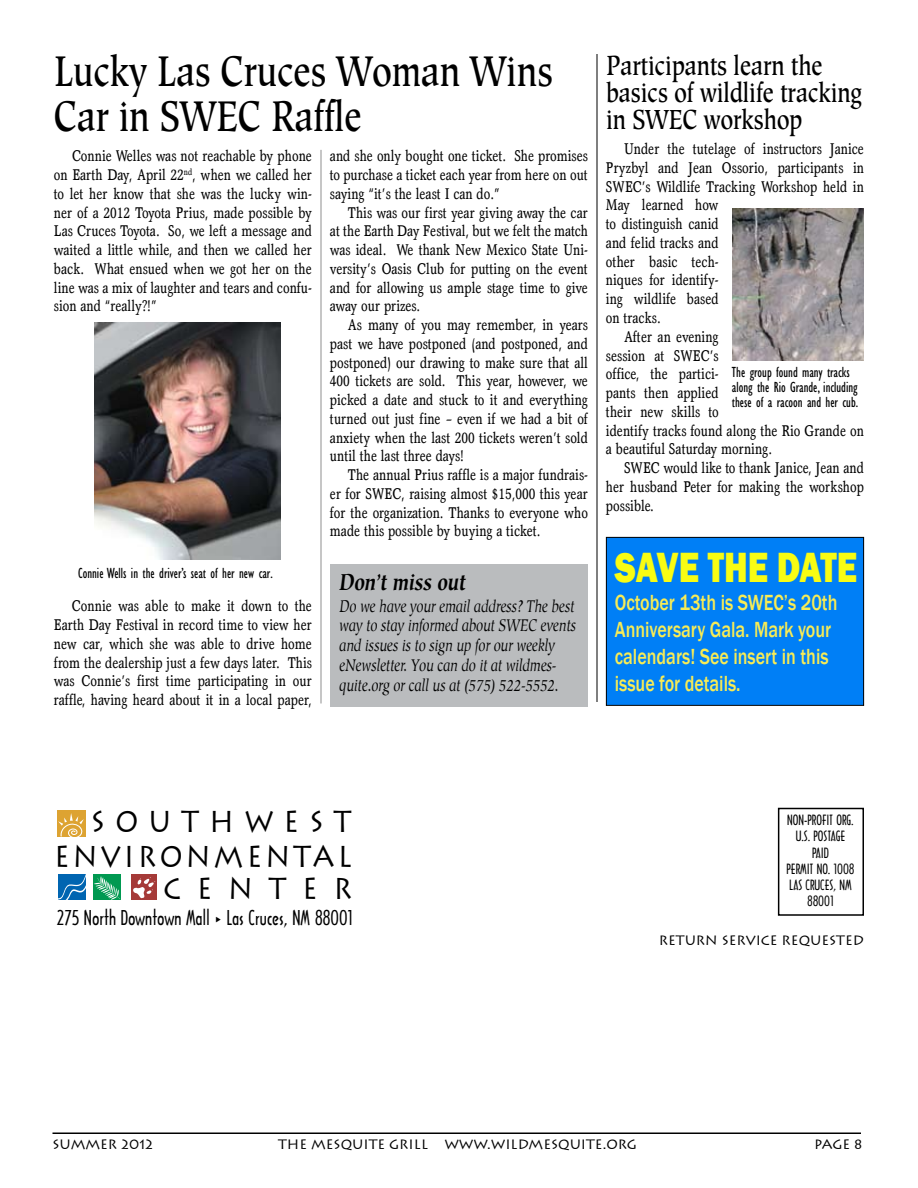
<style>
.page{position:relative;width:918px;height:1188px;background:#fff}
.page>*{position:absolute;margin:0;border:0;box-sizing:border-box;transform-origin:0 0}
.t1{font:800 43.5px "Franklin Gothic";letter-spacing:-.005em;color:#f8fc13;scale:.8 1}
.t2{font:500 42px/45px "Glossary Medium S Si";color:#000;scale:.8 1}
.t3{font:30px "Austere S Si";letter-spacing:.38em;color:#000;scale:.9 1}
.t4{font:30px "Austere S Si";letter-spacing:.12em;color:#000;scale:.9 1}
.t5{font:500 27px/27px "Glossary Medium S Si";color:#000;scale:.8 1}
.t6{font:500 22.5px/27px "Franklin Gothic";color:#f8ec55;scale:.8 1}
.t7{font:italic 700 22.5px "Glossary S Si";color:#000;scale:.8 1}
.t8{font:19.5px "Arquitectura";color:#000}
.t9{font:italic 16.5px/19.8px "Glossary S Si";color:#000;scale:.8 1}
.t10{font:15.6px/18.8px "Axiomatic Condensed S Si Condensed";color:#000;text-align:justify}
.t11{font:condensed 15px/15px "Gill S Si";color:#000;scale:.9 1}
.t12{font:13.5px "Austere S Si";color:#000}
.t13{font:13.5px/16.2px "Arquitectura";color:#000;text-align:center}
</style>
<div class="page">
<hr style="left:52px;top:1132px;width:809px;height:2px;background:#000">
<div style="left:778px;top:808px;width:86px;height:108px;border:2px solid #000"></div>
<hr style="left:597px;top:54px;width:1px;height:648px;background:#000">
<div style="left:330px;top:564px;width:258px;height:142px;background:#babcbe"></div>
<svg style="left:58px;top:874px;width:62px;height:26px;background:#3e9ca1"></svg>
<div style="left:131px;top:874px;width:25px;height:26px;background:#a53a38"></div>
<svg style="left:133px;top:877px;width:22px;height:22px"></svg>
<div style="left:57px;top:810px;width:28px;height:26px;background:#dda332"></div>
<svg style="left:58px;top:813px;width:26px;height:24px"></svg>
<img style="left:94px;top:323px;width:186px;height:237px">
<img style="left:732px;top:208px;width:132px;height:153px">
<hr style="left:321px;top:150px;width:1px;height:554px;background:#000">
<div style="left:606px;top:537px;width:258px;height:168px;background:#007ff6"></div>
<div style="left:606px;top:537px;width:258px;height:169px;border:1px solid #000"></div>
<h2 class="t2" style="left:54px;top:49px;width:625px">Lucky Las Cruces Woman Wins<br>Car in SWEC Raffle</h2>
<p class="t10" style="left:54px;top:147px;width:260px;text-indent:18px">Connie Welles was not reachable by phone on Earth Day, April 22<sup>nd</sup>, when we called her to let her know that she was the lucky win&shy;ner of a 2012 Toyota Prius, made possible by Las Cruces Toyota. So, we left a message and waited a little while, and then we called her back. What ensued when we got her on the line was a mix of laughter and tears and confu&shy;sion and “really?!”</p>
<p class="t10" style="left:330px;top:147px;width:259px">and she only bought one ticket. She promises to purchase a ticket each year from here on out saying “it’s the least I can do.”</p>
<p class="t10" style="left:330px;top:203px;width:260px;text-indent:18px">This was our first year giving away the car at the Earth Day Festival, but we felt the match was ideal. We thank New Mexico State Uni&shy;versity’s Oasis Club for putting on the event and for allowing us ample stage time to give away our prizes.</p>
<p class="t10" style="left:330px;top:315px;width:260px;text-indent:18px">As many of you may remember, in years past we have postponed (and postponed, and postponed) our drawing to make sure that all 400 tickets are sold. This year, however, we picked a date and stuck to it and everything turned out just fine – even if we had a bit of anxiety when the last 200 tickets weren’t sold until the last three days!</p>
<p class="t10" style="left:330px;top:465px;width:260px;text-indent:18px">The annual Prius raffle is a major fundrais&shy;er for SWEC, raising almost $15,000 this year for the organization. Thanks to everyone who made this possible by buying a ticket.</p>
<p class="t11" style="left:78px;top:566px;width:218px">Connie Wells in the driver’s seat of her new car.</p>
<p class="t10" style="left:54px;top:597px;width:260px;text-indent:18px">Connie was able to make it down to the Earth Day Festival in record time to view her new car, which she was able to drive home from the dealership just a few days later. This was Connie’s first time participating in our raffle, having heard about it in a local paper,</p>
<h3 class="t7" style="left:340px;top:569px;width:160px">Don’t miss out</h3>
<p class="t9" style="left:340px;top:596px;width:297px">Do we have your email address? The best way to stay informed about SWEC events and issues is to sign up for our weekly eNewsletter. You can do it at wildmes&shy;quite.org or call us at (575) 522-5552.</p>
<h3 class="t5" style="left:606px;top:52px;width:321px">Participants learn the basics of wildlife tracking in SWEC workshop</h3>
<p class="t10" style="left:624px;top:140px;width:241px">Under the tutelage of instructors Janice</p>
<p class="t10" style="left:606px;top:158px;width:260px">Pryzbyl and Jean Ossorio, participants in</p>
<p class="t10" style="left:606px;top:177px;width:259px">SWEC’s Wildlife Tracking Workshop held in</p>
<p class="t10" style="left:606px;top:196px;width:114px">May learned how</p>
<p class="t10" style="left:606px;top:215px;width:114px">to distinguish canid</p>
<p class="t10" style="left:606px;top:233px;width:114px">and felid tracks and</p>
<p class="t10" style="left:606px;top:252px;width:114px">other basic tech-</p>
<p class="t10" style="left:606px;top:271px;width:114px">niques for identify-</p>
<p class="t10" style="left:606px;top:290px;width:114px">ing wildlife based</p>
<p class="t10" style="left:606px;top:308px;width:56px">on tracks.</p>
<p class="t10" style="left:624px;top:327px;width:96px">After an evening</p>
<p class="t10" style="left:606px;top:346px;width:114px">session at SWEC’s</p>
<p class="t10" style="left:606px;top:365px;width:114px">office, the partici-</p>
<p class="t10" style="left:606px;top:383px;width:114px">pants then applied</p>
<p class="t10" style="left:606px;top:402px;width:114px">their new skills to</p>
<p class="t10" style="left:606px;top:421px;width:259px">identify tracks found along the Rio Grande on</p>
<p class="t10" style="left:606px;top:440px;width:168px">a beautiful Saturday morning.</p>
<p class="t10" style="left:624px;top:458px;width:241px">SWEC would like to thank Janice, Jean and</p>
<p class="t10" style="left:606px;top:477px;width:260px">her husband Peter for making the workshop</p>
<p class="t10" style="left:606px;top:496px;width:49px">possible.</p>
<p class="t11" style="left:732px;top:365px;width:142px">The group found many tracks along the Rio Grande, including these of a racoon and her cub.</p>
<h1 class="t1" style="left:615px;top:539px;width:304px">SAVE THE DATE</h1>
<h3 class="t6" style="left:615px;top:590px;width:280px">October 13th is SWEC’s 20th<br>Anniversary Gala. Mark your calendars! See insert in this issue for details.</h3>
<h3 class="t3" style="left:91px;top:804px;width:291px">SOUTHWEST</h3>
<h3 class="t4" style="left:54px;top:839px;width:333px">ENVIRONMENTAL</h3>
<h3 class="t3" style="left:163px;top:871px;width:211px">CENTER</h3>
<p class="t8" style="left:57px;top:905px;width:298px">275 NORTH DOWNTOWN MALL • LAS CRUCES, NM 88001</p>
<p class="t13" style="left:786px;top:812px;width:70px">NON-PROFIT ORG.<br>U.S. POSTAGE<br>PAID<br>PERMIT NO. 1008<br>LAS CRUCES, NM</p>
<p class="t13" style="left:807px;top:893px;width:28px">88001</p>
<p class="t12" style="left:659px;top:933px;width:207px">RETURN SERVICE REQUESTED</p>
<p class="t12" style="left:52px;top:1136px;width:102px">SUMMER 2012</p>
<p class="t12" style="left:278px;top:1136px;width:360px">THE MESQUITE GRILL WWW.WILDMESQUITE.ORG</p>
<p class="t12" style="left:814px;top:1136px;width:50px">PAGE 8</p>
</div>
